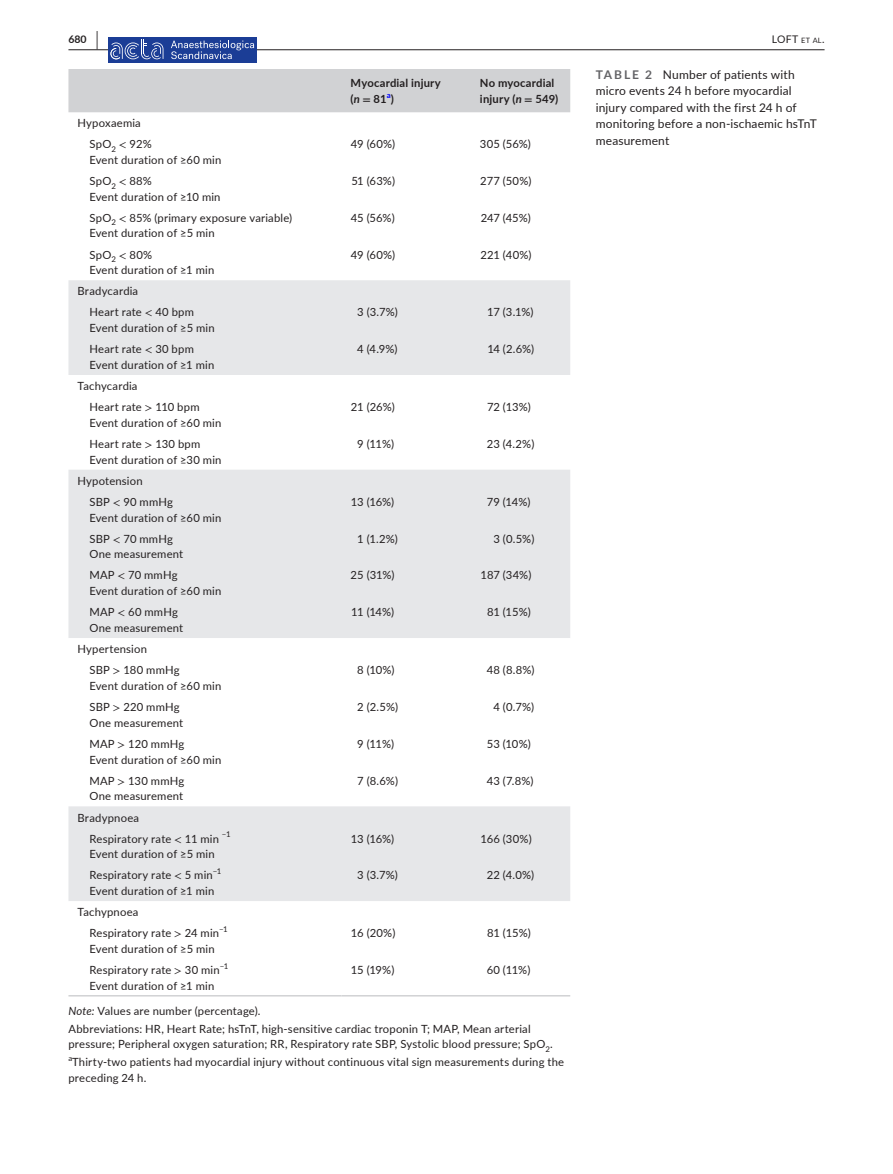
<style>
.page{position:relative;width:893px;height:1174px;background:#fff}
.page>*{position:absolute;margin:0;border:0;box-sizing:border-box;transform-origin:0 0}
.t1{font:12px/16.5px "Lato";letter-spacing:.015em;color:#231f20}
.t2{font:11.25px/15.8px "Lato";letter-spacing:.015em;color:#231f20}
.t3{font:700 11.25px/15.8px "Lato";letter-spacing:.015em;color:#231f20}
.t4{font:10.5px "Lato";color:#231f20}
.t5{font:700 10.5px "Lato";color:#231f20}
.t6{font:7.8px "Lato";color:#231f20}
.t7{font:700 7.8px "Lato";color:#00f}
.s1{font-size:19.5px}
.s2{font-size:7.35px}
.s3{font-style:italic}
.s4{font-family:"STIX"}
.s5{font-weight:700;color:#636366}
</style>
<div class="page">
<hr style="left:68px;top:49px;width:756px;height:1px;background:#231f20">
<div style="left:108px;top:37px;width:149px;height:25px;background:#1b3d96"></div>
<svg style="left:110px;top:40px;width:53px;height:19px"></svg>
<svg style="left:171px;top:40px;width:83px;height:19px"></svg>
<div style="left:68px;top:69px;width:502px;height:43px;background:#d1d2d4"></div>
<svg style="left:68px;top:280px;width:502px;height:621px;fill:#e6e7e9"></svg>
<hr style="left:68px;top:995px;width:274px;height:1px;background:#d1d2d4">
<hr style="left:342px;top:995px;width:129px;height:1px;background:#d1d2d4">
<hr style="left:471px;top:995px;width:99px;height:1px;background:#d1d2d4">
<p class="t5" style="left:68px;top:31px;width:31px">680 <span class="s1">|</span></p>
<p class="t4" style="left:772px;top:31px;width:54px">LOFT <span class="s2">et al</span>.</p>
<p class="t3" style="left:351px;top:75px;width:92px">Myocardial injury (<span class="s3">n</span><span class="s4">=</span> 81 )</p>
<p class="t1" style="left:596px;top:66px;width:223px"><span class="s5">TABLE 2</span> Number of patients with micro events 24 h before myocardial injury compared with the first 24 h of monitoring before a non-ischaemic hsTnT measurement</p>
<p class="t3" style="left:480px;top:75px;width:80px">No myocardial injury (<span class="s3">n</span> <span class="s4">=</span> 549)</p>
<p class="t7" style="left:387px;top:89px;width:5px">a</p>
<p class="t2" style="left:89px;top:112px;width:64px;line-height:21px;text-indent:-12px">Hypoxaemia<br>SpO<sub>2</sub> <span class="s4">&lt;</span> 92%</p>
<p class="t2" style="left:89px;top:151px;width:133px">Event duration of ≥60 min</p>
<p class="t2" style="left:351px;top:136px;width:46px">49 (60%)</p>
<p class="t2" style="left:480px;top:136px;width:52px">305 (56%)</p>
<p class="t2" style="left:89px;top:172px;width:133px">SpO<sub>2</sub> <span class="s4">&lt;</span> 88%<br>Event duration of ≥10 min</p>
<p class="t2" style="left:351px;top:172px;width:45px">51 (63%)</p>
<p class="t2" style="left:480px;top:172px;width:53px">277 (50%)</p>
<p class="t2" style="left:89px;top:209px;width:204px">SpO<sub>2</sub> <span class="s4">&lt;</span> 85% (primary exposure variable)<br>Event duration of ≥5 min</p>
<p class="t2" style="left:351px;top:209px;width:45px">45 (56%)</p>
<p class="t2" style="left:481px;top:209px;width:51px">247 (45%)</p>
<p class="t2" style="left:89px;top:246px;width:126px">SpO<sub>2</sub> <span class="s4">&lt;</span> 80%<br>Event duration of ≥1 min</p>
<p class="t2" style="left:351px;top:246px;width:46px">49 (60%)</p>
<p class="t2" style="left:480px;top:246px;width:53px">221 (40%)</p>
<p class="t2" style="left:89px;top:280px;width:106px;line-height:21px;text-indent:-12px">Bradycardia<br>Heart rate <span class="s4">&lt;</span> 40 bpm</p>
<p class="t2" style="left:89px;top:320px;width:127px">Event duration of ≥5 min</p>
<p class="t2" style="left:357px;top:304px;width:42px">3 (3.7%)</p>
<p class="t2" style="left:487px;top:304px;width:48px">17 (3.1%)</p>
<p class="t2" style="left:89px;top:341px;width:126px">Heart rate <span class="s4">&lt;</span> 30 bpm<br>Event duration of ≥1 min</p>
<p class="t2" style="left:357px;top:341px;width:42px">4 (4.9%)</p>
<p class="t2" style="left:487px;top:341px;width:48px">14 (2.6%)</p>
<p class="t2" style="left:89px;top:375px;width:112px;line-height:21px;text-indent:-12px">Tachycardia<br>Heart rate <span class="s4">&gt;</span> 110 bpm</p>
<p class="t2" style="left:89px;top:414px;width:133px">Event duration of ≥60 min</p>
<p class="t2" style="left:351px;top:399px;width:45px">21 (26%)</p>
<p class="t2" style="left:487px;top:399px;width:45px">72 (13%)</p>
<p class="t2" style="left:89px;top:435px;width:134px">Heart rate <span class="s4">&gt;</span> 130 bpm<br>Event duration of ≥30 min</p>
<p class="t2" style="left:357px;top:435px;width:38px">9 (11%)</p>
<p class="t2" style="left:487px;top:435px;width:49px">23 (4.2%)</p>
<p class="t2" style="left:89px;top:470px;width:85px;line-height:21px;text-indent:-12px">Hypotension<br>SBP <span class="s4">&lt;</span> 90 mmHg</p>
<p class="t2" style="left:89px;top:509px;width:133px">Event duration of ≥60 min</p>
<p class="t2" style="left:351px;top:493px;width:45px">13 (16%)</p>
<p class="t2" style="left:487px;top:493px;width:45px">79 (14%)</p>
<p class="t2" style="left:89px;top:530px;width:95px">SBP <span class="s4">&lt;</span> 70 mmHg<br>One measurement</p>
<p class="t2" style="left:357px;top:530px;width:42px">1 (1.2%)</p>
<p class="t2" style="left:493px;top:530px;width:42px">3 (0.5%)</p>
<p class="t2" style="left:89px;top:567px;width:133px">MAP <span class="s4">&lt;</span> 70 mmHg<br>Event duration of ≥60 min</p>
<p class="t2" style="left:351px;top:567px;width:46px">25 (31%)</p>
<p class="t2" style="left:481px;top:567px;width:52px">187 (34%)</p>
<p class="t2" style="left:89px;top:604px;width:95px">MAP <span class="s4">&lt;</span> 60 mmHg<br>One measurement</p>
<p class="t2" style="left:351px;top:604px;width:45px">11 (14%)</p>
<p class="t2" style="left:487px;top:604px;width:45px">81 (15%)</p>
<p class="t2" style="left:89px;top:638px;width:92px;line-height:21px;text-indent:-12px">Hypertension<br>SBP <span class="s4">&gt;</span> 180 mmHg</p>
<p class="t2" style="left:89px;top:677px;width:133px">Event duration of ≥60 min</p>
<p class="t2" style="left:357px;top:662px;width:39px">8 (10%)</p>
<p class="t2" style="left:487px;top:662px;width:49px">48 (8.8%)</p>
<p class="t2" style="left:89px;top:698px;width:95px">SBP <span class="s4">&gt;</span> 220 mmHg<br>One measurement</p>
<p class="t2" style="left:357px;top:698px;width:42px">2 (2.5%)</p>
<p class="t2" style="left:493px;top:698px;width:42px">4 (0.7%)</p>
<p class="t2" style="left:89px;top:735px;width:133px">MAP <span class="s4">&gt;</span> 120 mmHg<br>Event duration of ≥60 min</p>
<p class="t2" style="left:357px;top:735px;width:38px">9 (11%)</p>
<p class="t2" style="left:487px;top:735px;width:45px">53 (10%)</p>
<p class="t2" style="left:89px;top:772px;width:96px">MAP <span class="s4">&gt;</span> 130 mmHg<br>One measurement</p>
<p class="t2" style="left:357px;top:772px;width:42px">7 (8.6%)</p>
<p class="t2" style="left:487px;top:772px;width:48px">43 (7.8%)</p>
<p class="t2" style="left:89px;top:806px;width:131px;line-height:21px;text-indent:-12px">Bradypnoea<br>Respiratory rate <span class="s4">&lt;</span> 11 min</p>
<p class="t6" style="left:222px;top:829px;width:10px">−1</p>
<p class="t2" style="left:351px;top:830px;width:45px">13 (16%)</p>
<p class="t2" style="left:480px;top:830px;width:53px">166 (30%)</p>
<p class="t2" style="left:89px;top:845px;width:127px">Event duration of ≥5 min</p>
<p class="t2" style="left:89px;top:867px;width:125px">Respiratory rate <span class="s4">&lt;</span> 5 min</p>
<p class="t6" style="left:213px;top:866px;width:10px">−1</p>
<p class="t2" style="left:89px;top:882px;width:126px">Event duration of ≥1 min</p>
<p class="t2" style="left:89px;top:901px;width:131px;line-height:21px;text-indent:-12px">Tachypnoea<br>Respiratory rate <span class="s4">&gt;</span> 24 min</p>
<p class="t6" style="left:219px;top:923px;width:10px">−1</p>
<p class="t2" style="left:89px;top:940px;width:127px">Event duration of ≥5 min</p>
<p class="t2" style="left:357px;top:867px;width:42px">3 (3.7%)</p>
<p class="t2" style="left:487px;top:867px;width:49px">22 (4.0%)</p>
<p class="t2" style="left:351px;top:924px;width:46px">16 (20%)</p>
<p class="t2" style="left:487px;top:924px;width:45px">81 (15%)</p>
<p class="t2" style="left:89px;top:961px;width:132px">Respiratory rate <span class="s4">&gt;</span> 30 min</p>
<p class="t6" style="left:220px;top:960px;width:10px">−1</p>
<p class="t2" style="left:89px;top:977px;width:126px">Event duration of ≥1 min</p>
<p class="t2" style="left:351px;top:961px;width:45px">15 (19%)</p>
<p class="t2" style="left:487px;top:961px;width:45px">60 (11%)</p>
<p class="t2" style="left:68px;top:1001px;width:464px;line-height:18px"><span class="s3">Note:</span> Values are number (percentage).<br>Abbreviations: HR, Heart Rate; hsTnT, high-sensitive cardiac troponin T; MAP, Mean arterial</p>
<p class="t2" style="left:68px;top:1035px;width:486px">pressure; Peripheral oxygen saturation; RR, Respiratory rate SBP, Systolic blood pressure; SpO<sub>2</sub>.</p>
<p class="t6" style="left:68px;top:1052px;width:5px">a</p>
<p class="t2" style="left:68px;top:1053px;width:497px;text-indent:4px">Thirty-two patients had myocardial injury without continuous vital sign measurements during the preceding 24 h.</p>
</div>
